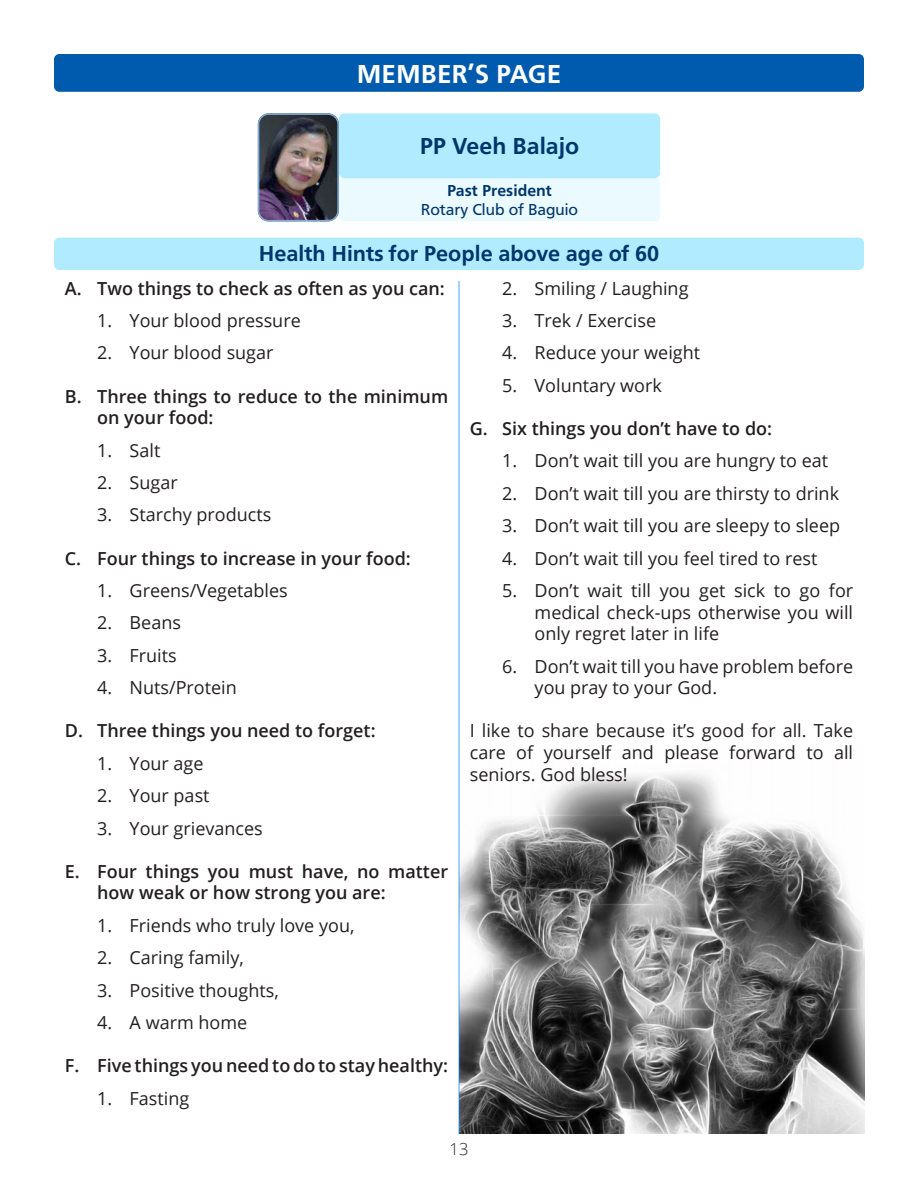
<style>
.page{position:relative;width:918px;height:1188px;background:#fff}
.page>*{position:absolute;margin:0;border:0;box-sizing:border-box;transform-origin:0 0}
.t1{font:700 27px "Carto Gothic Std";color:#fff}
.t2{font:700 24px "Carto Gothic Std";color:#00366b}
.t3{font:700 22.5px "Carto Gothic Std";color:#00366b}
.t4{font:18px/21.6px "Open Sans";color:#231f20;text-align:justify}
.t5{font:600 18px/21.6px "Open Sans";color:#231f20}
.t6{font:16.5px "Carto Gothic Std";color:#00366b}
.t7{font:700 16.5px "Carto Gothic Std";color:#00366b}
.t8{font:300 16.5px "Open Sans";color:#231f20}
</style>
<div class="page">
<img style="left:460px;top:773px;width:405px;height:361px">
<div style="left:54px;top:54px;width:810px;height:38px;background:#005aae;border-radius:5px"></div>
<hr style="left:458px;top:281px;width:2px;height:853px;background:#0f87fb">
<div style="left:54px;top:238px;width:810px;height:32px;background:#b0ebff;border-radius:5px"></div>
<img style="left:258px;top:116px;width:81px;height:105px">
<div style="left:258px;top:113px;width:81px;height:108px;border:2px solid #80acd6;border-radius:10px"></div>
<div style="left:339px;top:113px;width:321px;height:65px;background:#b0ebff;border-radius:5px"></div>
<div style="left:339px;top:178px;width:321px;height:43px;background:#ebfaff;border-radius:5px"></div>
<h1 class="t1" style="left:357px;top:58px;width:206px">MEMBER’S PAGE</h1>
<h2 class="t2" style="left:420px;top:132px;width:161px">PP Veeh Balajo</h2>
<p class="t7" style="left:447px;top:181px;width:106px">Past President</p>
<p class="t6" style="left:421px;top:200px;width:159px">Rotary Club of Baguio</p>
<p class="t3" style="left:259px;top:240px;width:402px">Health Hints for People above age of 60</p>
<p class="t5" style="left:65px;top:277px;width:382px">A. Two things to check as often as you can:</p>
<p class="t4" style="left:97px;top:309px;width:205px">1. Your blood pressure</p>
<p class="t4" style="left:97px;top:342px;width:178px">2. Your blood sugar</p>
<p class="t5" style="left:97px;top:385px;width:353px;text-indent:-32px">B. Three things to reduce to the minimum on your food:</p>
<p class="t4" style="left:97px;top:439px;width:65px">1. Salt</p>
<p class="t4" style="left:97px;top:471px;width:82px">2. Sugar</p>
<p class="t4" style="left:97px;top:504px;width:176px">3. Starchy products</p>
<p class="t5" style="left:65px;top:547px;width:348px">C. Four things to increase in your food:</p>
<p class="t4" style="left:97px;top:579px;width:192px">1. Greens/Vegetables</p>
<p class="t4" style="left:97px;top:612px;width:85px">2. Beans</p>
<p class="t4" style="left:97px;top:644px;width:81px">3. Fruits</p>
<p class="t4" style="left:97px;top:676px;width:141px">4. Nuts/Protein</p>
<p class="t5" style="left:65px;top:720px;width:312px">D. Three things you need to forget:</p>
<p class="t4" style="left:97px;top:752px;width:108px">1. Your age</p>
<p class="t4" style="left:97px;top:784px;width:114px">2. Your past</p>
<p class="t4" style="left:97px;top:817px;width:167px">3. Your grievances</p>
<p class="t5" style="left:97px;top:860px;width:352px;text-indent:-32px">E. Four things you must have, no matter how weak or how strong you are:</p>
<p class="t4" style="left:97px;top:914px;width:259px">1. Friends who truly love you,</p>
<p class="t4" style="left:97px;top:946px;width:148px">2. Caring family,</p>
<p class="t4" style="left:97px;top:979px;width:183px">3. Positive thoughts,</p>
<p class="t4" style="left:97px;top:1011px;width:152px">4. A warm home</p>
<p class="t5" style="left:65px;top:1054px;width:385px">F. Five things you need to do to stay healthy:</p>
<p class="t4" style="left:97px;top:1087px;width:94px">1. Fasting</p>
<p class="t4" style="left:502px;top:277px;width:188px">2. Smiling / Laughing</p>
<p class="t4" style="left:502px;top:309px;width:155px">3. Trek / Exercise</p>
<p class="t4" style="left:502px;top:342px;width:199px">4. Reduce your weight</p>
<p class="t4" style="left:502px;top:374px;width:161px">5. Voluntary work</p>
<p class="t5" style="left:470px;top:417px;width:304px">G. Six things you don’t have to do:</p>
<p class="t4" style="left:502px;top:450px;width:328px">1. Don’t wait till you are hungry to eat</p>
<p class="t4" style="left:502px;top:482px;width:338px">2. Don’t wait till you are thirsty to drink</p>
<p class="t4" style="left:502px;top:514px;width:340px">3. Don’t wait till you are sleepy to sleep</p>
<p class="t4" style="left:502px;top:547px;width:317px">4. Don’t wait till you feel tired to rest</p>
<p class="t4" style="left:535px;top:579px;width:320px;text-indent:-32px">5. Don’t wait till you get sick to go for medical check-ups otherwise you will only regret later in life</p>
<p class="t4" style="left:535px;top:655px;width:320px;text-indent:-32px">6. Don’t wait till you have problem before you pray to your God.</p>
<p class="t4" style="left:470px;top:720px;width:385px">I like to share because it’s good for all. Take care of yourself and please forward to all seniors. God bless!</p>
<p class="t8" style="left:450px;top:1137px;width:20px">13</p>
</div>
